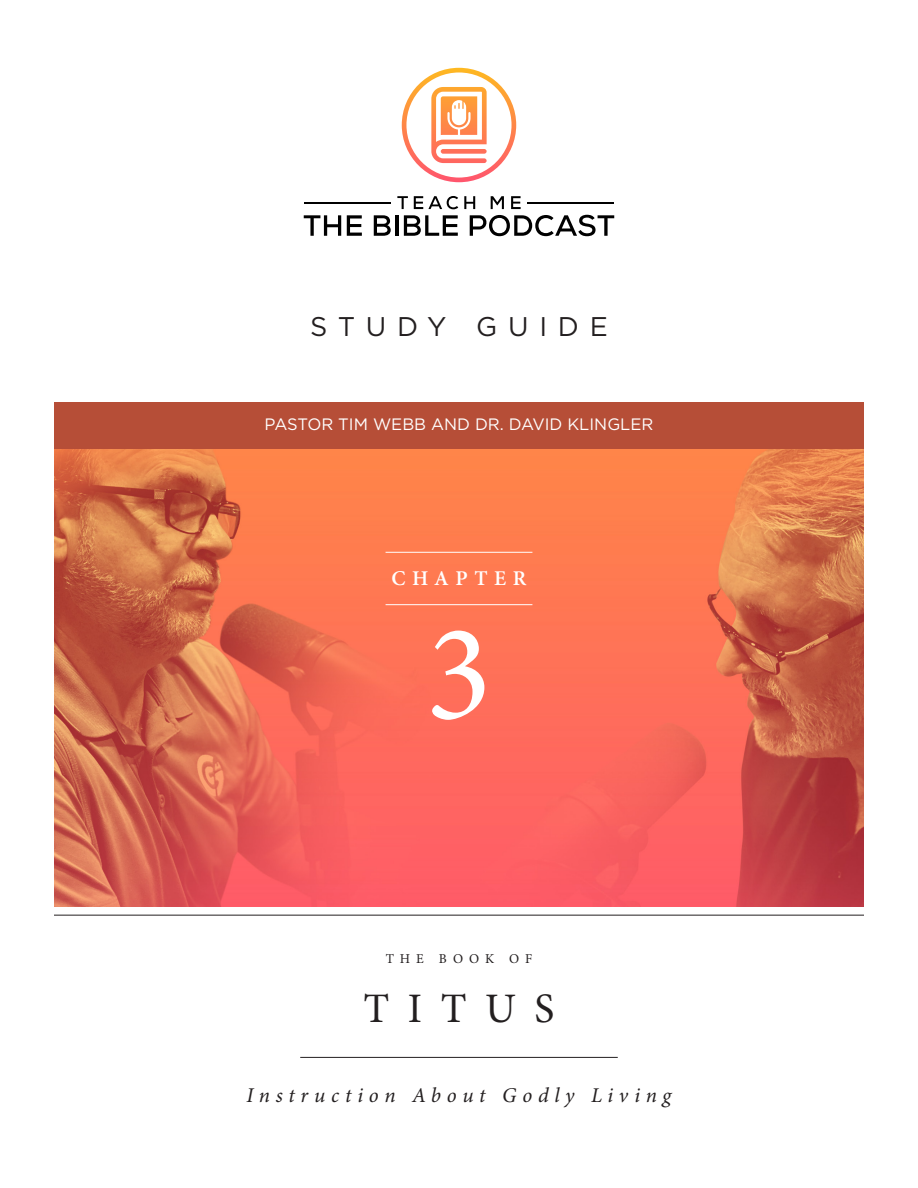
<style>
.page{position:relative;width:918px;height:1188px;background:#fff}
.page>*{position:absolute;margin:0;border:0;box-sizing:border-box;transform-origin:0 0}
.t1{font:138px "Minion Pro";color:#fff}
.t2{font:42px "Minion Pro";letter-spacing:.44em;color:#231f20}
.t3{font:27px "Gotham";letter-spacing:.4em;color:#231f20}
.t4{font:italic 21px "Minion Pro";letter-spacing:.27em;color:#231f20}
.t5{font:600 21px "Minion Pro";letter-spacing:.315em;color:#fff}
.t6{font:16.5px "Gotham";color:#fff}
.t7{font:13.5px "Minion Pro";letter-spacing:.44em;color:#231f20}
</style>
<div class="page">
<img style="left:54px;top:449px;width:810px;height:458px">
<div style="left:54px;top:402px;width:810px;height:47px;background:#b64e37"></div>
<hr style="left:54px;top:915px;width:810px;height:1px;background:#231f20">
<hr style="left:300px;top:1057px;width:318px;height:1px;background:#231f20">
<svg style="left:304px;top:215px;width:37px;height:21px"></svg>
<svg style="left:347px;top:215px;width:15px;height:21px"></svg>
<svg style="left:374px;top:215px;width:17px;height:21px"></svg>
<hr style="left:395px;top:215px;width:3px;height:21px;background:#000">
<svg style="left:404px;top:215px;width:54px;height:21px"></svg>
<svg style="left:470px;top:215px;width:144px;height:21px"></svg>
<svg style="left:397px;top:196px;width:11px;height:13px"></svg>
<svg style="left:414px;top:196px;width:44px;height:13px"></svg>
<svg style="left:464px;top:196px;width:11px;height:13px"></svg>
<svg style="left:491px;top:196px;width:13px;height:13px"></svg>
<svg style="left:511px;top:196px;width:10px;height:13px"></svg>
<hr style="left:304px;top:202px;width:87px;height:1px;background:#000">
<hr style="left:527px;top:202px;width:87px;height:1px;background:#000">
<svg style="left:402px;top:68px;width:114px;height:114px"></svg>
<hr style="left:386px;top:552px;width:146px;height:1px;background:#fff">
<hr style="left:386px;top:604px;width:146px;height:1px;background:#fff">
<p class="t3" style="left:310px;top:309px;width:299px">STUDY GUIDE</p>
<p class="t6" style="left:264px;top:414px;width:391px">PASTOR TIM WEBB AND DR. DAVID KLINGLER</p>
<p class="t5" style="left:391px;top:566px;width:137px">CHAPTER</p>
<p class="t1" style="left:426px;top:592px;width:68px">3</p>
<p class="t7" style="left:386px;top:951px;width:148px">THE BOOK OF</p>
<p class="t2" style="left:364px;top:983px;width:192px">TITUS</p>
<p class="t4" style="left:247px;top:1083px;width:426px">Instruction About Godly Living</p>
</div>
